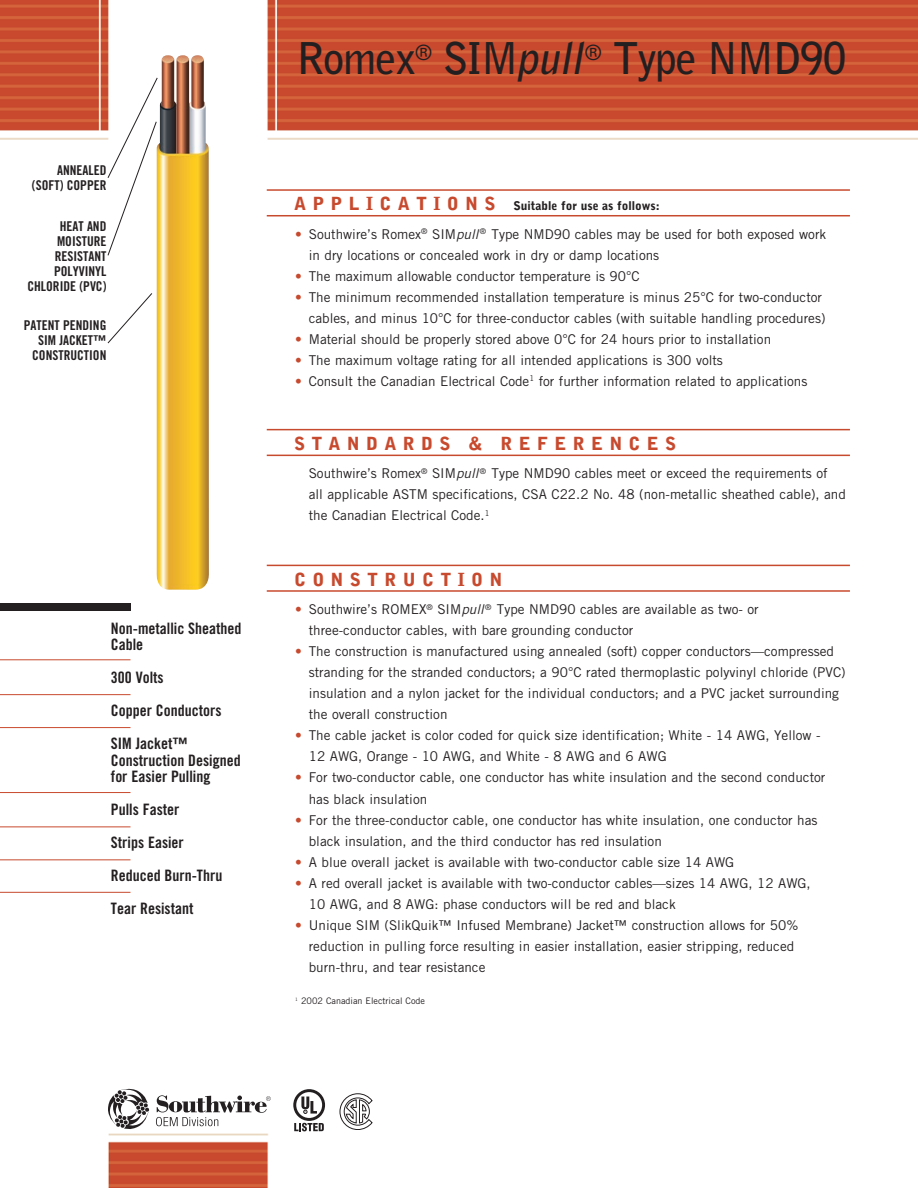
<style>
.page{position:relative;width:918px;height:1188px;background:#fff}
.page>*{position:absolute;margin:0;border:0;box-sizing:border-box;transform-origin:0 0}
.t1{font:700 43.5px "Bell Gothic Std";letter-spacing:-.03em;color:#231f20}
.t2{font:900 18px "Bell Gothic Std";letter-spacing:.35em;color:#c84a2e}
.t3{font:15.75px/33px "Trade Gothic LT Std Bd Cn 20";color:#231f20}
.t4{font:13.5px/21px "Trade Gothic LT Std";color:#231f20}
.t5{font:13.5px/15px "Trade Gothic LT Std Bd Cn 20";color:#231f20;text-align:right}
.t6{font:900 12px "Bell Gothic Std";color:#231f20}
.t7{font:9px "Trade Gothic LT Std";color:#231f20}
.s1{font-style:italic}
.s2{font-size:18px;color:#c84a2e}
.s3{color:#c84a2e}
</style>
<div class="page">
<img style="left:0;top:0;width:918px;height:1188px">
<hr style="left:267px;top:189px;width:583px;height:2px;background:#c84a2e">
<hr style="left:267px;top:215px;width:583px;height:1px;background:#c84a2e">
<div style="left:294px;top:467px;width:556px;height:85px;background:#fff"></div>
<hr style="left:267px;top:429px;width:583px;height:1px;background:#c84a2e">
<hr style="left:267px;top:455px;width:583px;height:1px;background:#c84a2e">
<hr style="left:267px;top:565px;width:583px;height:1px;background:#c84a2e">
<hr style="left:267px;top:590px;width:583px;height:2px;background:#c84a2e">
<div style="left:0;top:604px;width:130px;height:7px;background:#231f20"></div>
<hr style="left:0;top:659px;width:131px;height:1px;background:#c84a2e">
<hr style="left:0;top:694px;width:131px;height:1px;background:#c84a2e">
<hr style="left:0;top:827px;width:131px;height:1px;background:#c84a2e">
<hr style="left:0;top:892px;width:131px;height:1px;background:#c84a2e">
<hr style="left:0;top:859px;width:131px;height:1px;background:#c84a2e">
<hr style="left:0;top:792px;width:131px;height:1px;background:#c84a2e">
<hr style="left:0;top:727px;width:131px;height:1px;background:#c84a2e">
<div style="left:142px;top:18px;width:116px;height:587px;background:#fff"></div>
<img style="left:156px;top:55px;width:53px;height:535px">
<svg style="left:107px;top:77px;width:51px;height:179px"></svg>
<svg style="left:107px;top:292px;width:46px;height:52px"></svg>
<svg style="left:340px;top:1093px;width:32px;height:37px"></svg>
<svg style="left:293px;top:1089px;width:32px;height:42px"></svg>
<svg style="left:108px;top:1089px;width:41px;height:40px"></svg>
<svg style="left:156px;top:1095px;width:115px;height:31px"></svg>
<p class="t5" style="left:32px;top:163px;width:76px">Annealed (Soft) Copper</p>
<p class="t5" style="left:27px;top:218px;width:81px">Heat and<br>Moisture<br>Resistant<br>Polyvinyl<br>Chloride (PVC)</p>
<p class="t5" style="left:24px;top:318px;width:84px">Patent Pending<br>SIM Jacket™<br>Construction</p>
<p class="t3" style="left:111px;top:620px;width:132px;line-height:16.5px">Non-metallic Sheathed<br>Cable</p>
<p class="t3" style="left:111px;top:661px;width:112px">300 Volts<br>Copper Conductors<br>SIM Jacket™</p>
<p class="t3" style="left:111px;top:752px;width:131px;line-height:16.5px">Construction Designed for Easier Pulling</p>
<p class="t3" style="left:111px;top:793px;width:113px">Pulls Faster<br>Strips Easier<br>Reduced Burn-Thru<br>Tear Resistant</p>
<p class="t1" style="left:296px;top:32px;width:552px">Romex<sup>®</sup> SIM<span class="s1">pull</span><sup>®</sup> Type NMD90</p>
<p class="t6" style="left:294px;top:199px;width:367px"><span class="s2">A P P L I C A T I O N S</span> Suitable for use as follows:</p>
<p class="t4" style="left:309px;top:223px;width:519px;text-indent:-14px"><span class="s3">•</span> Southwire’s Romex<sup>®</sup> SIM<span class="s1">pull</span> <sup>®</sup> Type NMD90 cables may be used for both exposed work in dry locations or concealed work in dry or damp locations</p>
<p class="t4" style="left:295px;top:265px;width:346px"><span class="s3">•</span> The maximum allowable conductor temperature is 90°C</p>
<p class="t4" style="left:295px;top:286px;width:532px;text-align:right"><span class="s3">•</span> The minimum recommended installation temperature is minus 25°C for two-conductor cables, and minus 10°C for three-conductor cables (with suitable handling procedures)</p>
<p class="t4" style="left:295px;top:328px;width:477px"><span class="s3">•</span> Material should be properly stored above 0°C for 24 hours prior to installation</p>
<p class="t4" style="left:295px;top:349px;width:429px"><span class="s3">•</span> The maximum voltage rating for all intended applications is 300 volts</p>
<p class="t4" style="left:295px;top:370px;width:514px"><span class="s3">•</span> Consult the Canadian Electrical Code<sup>1</sup> for further information related to applications</p>
<p class="t2" style="left:294px;top:433px;width:384px">STANDARDS &amp; REFERENCES</p>
<p class="t4" style="left:309px;top:463px;width:539px">Southwire’s Romex<sup>®</sup> SIM<span class="s1">pull</span> <sup>®</sup> Type NMD90 cables meet or exceed the requirements of<br>all applicable ASTM specifications, CSA C22.2 No. 48 (non-metallic sheathed cable), and the Canadian Electrical Code.<sup>1</sup></p>
<p class="t2" style="left:294px;top:569px;width:210px">CONSTRUCTION</p>
<p class="t4" style="left:309px;top:599px;width:451px;text-indent:-13px"><span class="s3">•</span> Southwire’s ROMEX<sup>®</sup> SIM<span class="s1">pull</span> <sup>®</sup> Type NMD90 cables are available as two- or three-conductor cables, with bare grounding conductor</p>
<p class="t4" style="left:309px;top:641px;width:539px;text-indent:-14px"><span class="s3">•</span> The construction is manufactured using annealed (soft) copper conductors—compressed stranding for the stranded conductors; a 90°C rated thermoplastic polyvinyl chloride (PVC) insulation and a nylon jacket for the individual conductors; and a PVC jacket surrounding the overall construction</p>
<p class="t4" style="left:309px;top:725px;width:513px;text-indent:-14px"><span class="s3">•</span> The cable jacket is color coded for quick size identification; White - 14 AWG, Yellow -<br>12 AWG, Orange - 10 AWG, and White - 8 AWG and 6 AWG</p>
<p class="t4" style="left:309px;top:767px;width:518px;text-indent:-14px"><span class="s3">•</span> For two-conductor cable, one conductor has white insulation and the second conductor has black insulation</p>
<p class="t4" style="left:309px;top:809px;width:510px;text-indent:-14px"><span class="s3">•</span> For the three-conductor cable, one conductor has white insulation, one conductor has black insulation, and the third conductor has red insulation</p>
<p class="t4" style="left:295px;top:851px;width:441px"><span class="s3">•</span> A blue overall jacket is available with two-conductor cable size 14 AWG</p>
<p class="t4" style="left:309px;top:872px;width:503px;text-indent:-14px"><span class="s3">•</span> A red overall jacket is available with two-conductor cables—sizes 14 AWG, 12 AWG,<br>10 AWG, and 8 AWG: phase conductors will be red and black</p>
<p class="t4" style="left:309px;top:914px;width:491px;text-indent:-14px"><span class="s3">•</span> Unique SIM (SlikQuik™ Infused Membrane) Jacket™ construction allows for 50% reduction in pulling force resulting in easier installation, easier stripping, reduced burn-thru, and tear resistance</p>
<p class="t7" style="left:295px;top:996px;width:131px"><sup>1</sup> 2002 Canadian Electrical Code</p>
</div>
